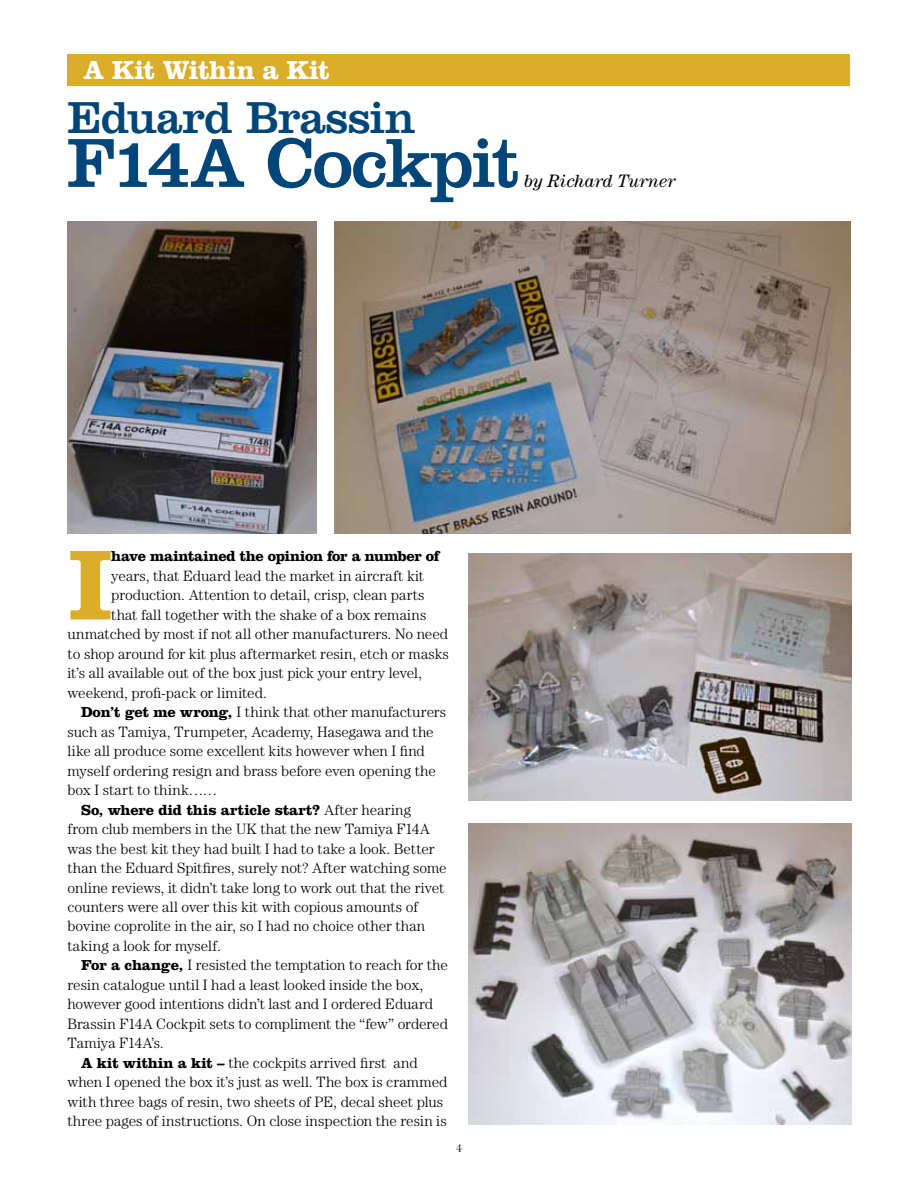
<style>
.page{position:relative;width:918px;height:1188px;background:#fff}
.page>*{position:absolute;margin:0;border:0;box-sizing:border-box;transform-origin:0 0}
.t1{font:700 103.2px "Clarendon";color:#daae28}
.t2{font:72px "Clarendon";letter-spacing:-.04em;color:#004679}
.t3{font:46.5px "Clarendon";letter-spacing:-.015em;color:#004679}
.t4{font:700 27px "Clarendon";color:#fff}
.t5{font:italic 18px "Century";letter-spacing:.005em;color:#000}
.t6{font:300 15px/19.5px "Century";letter-spacing:-.005em;color:#000}
.t7{font:700 15px "Clarendon";letter-spacing:-.025em;color:#000}
.t8{font:12px "Baskerville";color:#000}
.s1{font-family:"Clarendon";font-weight:700}
.s2{font-family:"Century";font-weight:300}
</style>
<div class="page">
<div style="left:68px;top:54px;width:782px;height:31px;background:#daae28"></div>
<img style="left:67px;top:221px;width:250px;height:313px">
<img style="left:334px;top:221px;width:516px;height:313px">
<img style="left:468px;top:554px;width:383px;height:247px">
<img style="left:468px;top:823px;width:383px;height:302px">
<h3 class="t4" style="left:83px;top:54px;width:248px">A Kit Within a Kit</h3>
<h3 class="t3" style="left:68px;top:90px;width:350px">Eduard Brassin</h3>
<h2 class="t2" style="left:68px;top:121px;width:453px">F14A Cockpit</h2>
<p class="t5" style="left:524px;top:170px;width:153px">by Richard Turner</p>
<h1 class="t1" style="left:68px;top:522px;width:42px">I</h1>
<p class="t7" style="left:111px;top:547px;width:330px">have maintained the opinion for a number of</p>
<p class="t6" style="left:111px;top:565px;width:314px">years, that Eduard lead the market in aircraft kit</p>
<p class="t6" style="left:111px;top:585px;width:315px">production. Attention to detail, crisp, clean parts</p>
<p class="t6" style="left:111px;top:604px;width:317px">that fall together with the shake of a box remains</p>
<p class="t6" style="left:68px;top:624px;width:382px">unmatched by most if not all other manufacturers. No need</p>
<p class="t6" style="left:68px;top:643px;width:383px">to shop around for kit plus aftermarket resin, etch or masks</p>
<p class="t6" style="left:68px;top:663px;width:356px">it’s all available out of the box just pick your entry level,</p>
<p class="t6" style="left:68px;top:682px;width:201px">weekend, profi-pack or limited.</p>
<p class="t6" style="left:81px;top:702px;width:367px"><span class="s1">Don’t get me wrong,</span> I think that other manufacturers</p>
<p class="t6" style="left:68px;top:721px;width:368px">such as Tamiya, Trumpeter, Academy, Hasegawa and the</p>
<p class="t6" style="left:68px;top:741px;width:359px">like all produce some excellent kits however when I find</p>
<p class="t6" style="left:68px;top:760px;width:370px">myself ordering resign and brass before even opening the</p>
<p class="t6" style="left:68px;top:780px;width:151px">box I start to think……</p>
<p class="t7" style="left:81px;top:800px;width:332px">So, where did this article start? <span class="s2">After hearing</span></p>
<p class="t6" style="left:68px;top:819px;width:381px">from club members in the UK that the new Tamiya F14A was the best kit they had built I had to take a look. Better than the Eduard Spitfires, surely not? After watching some online reviews, it didn’t take long to work out that the rivet counters were all over this kit with copious amounts of bovine coprolite in the air, so I had no choice other than taking a look for myself.</p>
<p class="t6" style="left:81px;top:955px;width:368px"><span class="s1">For a change,</span> I resisted the temptation to reach for the</p>
<p class="t6" style="left:68px;top:975px;width:357px">resin catalogue until I had a least looked inside the box,</p>
<p class="t6" style="left:68px;top:994px;width:367px">however good intentions didn’t last and I ordered Eduard</p>
<p class="t6" style="left:68px;top:1014px;width:382px">Brassin F14A Cockpit sets to compliment the “few” ordered</p>
<p class="t6" style="left:68px;top:1033px;width:98px">Tamiya F14A’s.</p>
<p class="t6" style="left:81px;top:1053px;width:338px"><span class="s1">A kit within a kit –</span> the cockpits arrived first and</p>
<p class="t6" style="left:68px;top:1072px;width:381px">when I opened the box it’s just as well. The box is crammed</p>
<p class="t6" style="left:68px;top:1092px;width:377px">with three bags of resin, two sheets of PE, decal sheet plus</p>
<p class="t6" style="left:68px;top:1111px;width:381px">three pages of instructions. On close inspection the resin is</p>
<p class="t8" style="left:456px;top:1141px;width:7px">4</p>
</div>
